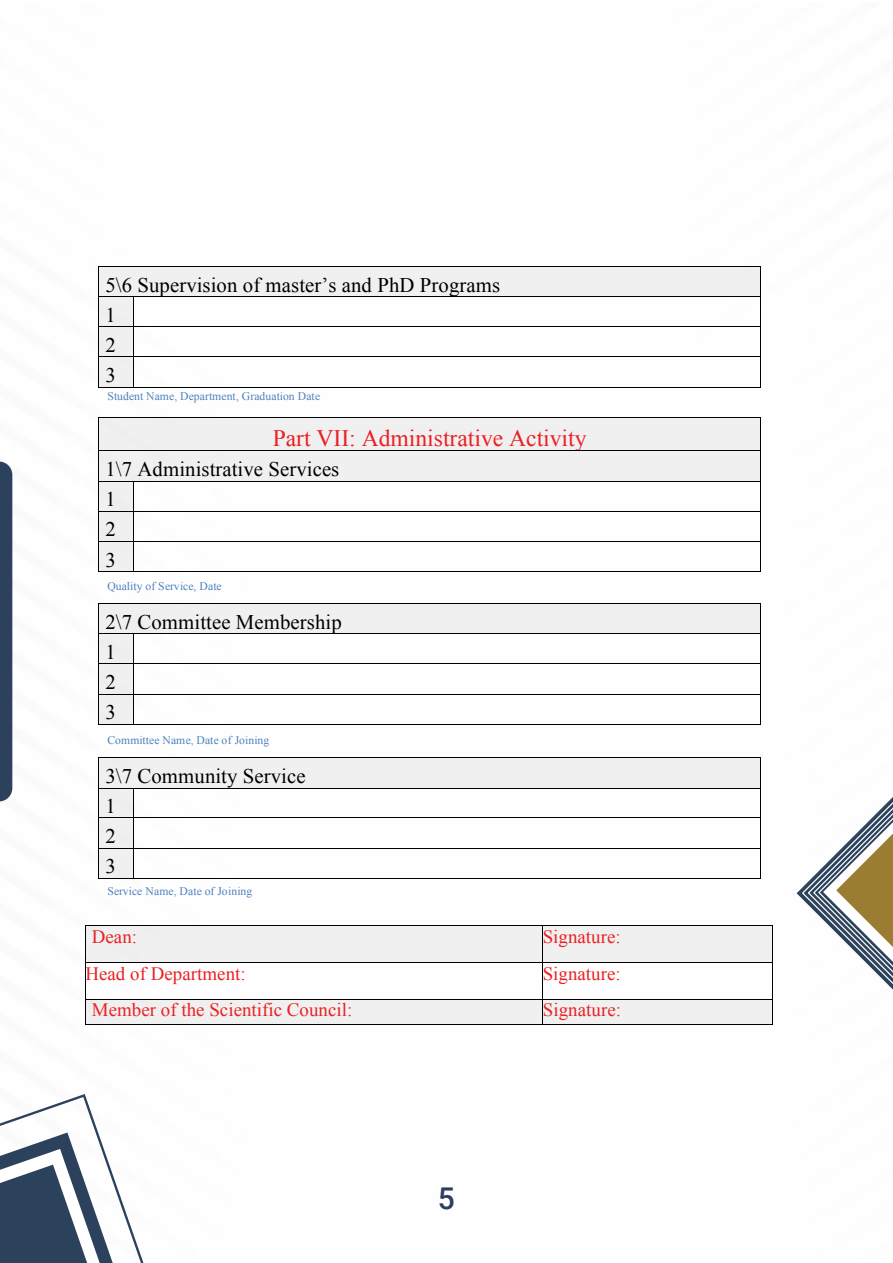
<style>
.page{position:relative;width:893px;height:1263px;background:#fff}
.page>*{position:absolute;margin:0;border:0;box-sizing:border-box;transform-origin:0 0}
.t1{font:500 30px "Roboto";color:#2f3e60}
.t2{font:23.55px "Times New Roman";color:#ed2024}
.t3{font:20.7px/30.2px "Times New Roman";letter-spacing:.005em;color:#000}
.t4{font:18.9px "Times New Roman";letter-spacing:.005em;color:#ed2024}
.t5{font:11.7px "Times New Roman";letter-spacing:.015em;color:#4e81be}
</style>
<div class="page">
<div style="left:0;top:461px;width:12px;height:340px;background:#2c425c"></div>
<svg style="left:796px;top:797px;width:97px;height:193px"></svg>
<svg style="left:0;top:1094px;width:144px;height:169px"></svg>
<div style="left:99px;top:267px;width:662px;height:29px;background:#f1f1f1"></div>
<hr style="left:99px;top:266px;width:662px;height:1px;background:#000">
<div style="left:99px;top:297px;width:34px;height:29px;background:#f1f1f1"></div>
<hr style="left:99px;top:296px;width:34px;height:1px;background:#000">
<hr style="left:134px;top:296px;width:627px;height:1px;background:#000">
<div style="left:99px;top:327px;width:34px;height:30px;background:#f1f1f1"></div>
<svg style="left:98px;top:266px;width:1px;height:61px"></svg>
<hr style="left:99px;top:326px;width:34px;height:1px;background:#000">
<svg style="left:133px;top:296px;width:1px;height:31px"></svg>
<hr style="left:134px;top:326px;width:627px;height:1px;background:#000">
<hr style="left:98px;top:327px;width:1px;height:30px;background:#000">
<hr style="left:133px;top:327px;width:1px;height:30px;background:#000">
<hr style="left:761px;top:327px;width:1px;height:30px;background:#000">
<div style="left:99px;top:357px;width:34px;height:30px;background:#f1f1f1"></div>
<hr style="left:99px;top:357px;width:34px;height:1px;background:#000">
<hr style="left:134px;top:357px;width:627px;height:1px;background:#000">
<hr style="left:98px;top:357px;width:1px;height:30px;background:#000">
<hr style="left:99px;top:387px;width:34px;height:1px;background:#000">
<hr style="left:133px;top:357px;width:1px;height:30px;background:#000">
<hr style="left:134px;top:387px;width:627px;height:1px;background:#000">
<hr style="left:761px;top:357px;width:1px;height:30px;background:#000">
<div style="left:99px;top:418px;width:662px;height:33px;background:#f1f1f1"></div>
<hr style="left:99px;top:418px;width:662px;height:1px;background:#000">
<hr style="left:98px;top:418px;width:1px;height:33px;background:#000">
<hr style="left:761px;top:418px;width:1px;height:33px;background:#000">
<div style="left:99px;top:451px;width:662px;height:30px;background:#f1f1f1"></div>
<hr style="left:99px;top:451px;width:662px;height:1px;background:#000">
<hr style="left:98px;top:451px;width:1px;height:30px;background:#000">
<hr style="left:761px;top:451px;width:1px;height:30px;background:#000">
<div style="left:99px;top:481px;width:34px;height:30px;background:#f1f1f1"></div>
<hr style="left:99px;top:481px;width:34px;height:1px;background:#000">
<hr style="left:134px;top:481px;width:627px;height:1px;background:#000">
<hr style="left:98px;top:481px;width:1px;height:30px;background:#000">
<hr style="left:133px;top:481px;width:1px;height:30px;background:#000">
<hr style="left:761px;top:481px;width:1px;height:30px;background:#000">
<div style="left:99px;top:512px;width:34px;height:29px;background:#f1f1f1"></div>
<hr style="left:99px;top:511px;width:34px;height:1px;background:#000">
<hr style="left:134px;top:511px;width:627px;height:1px;background:#000">
<div style="left:99px;top:542px;width:34px;height:29px;background:#f1f1f1"></div>
<hr style="left:99px;top:541px;width:34px;height:1px;background:#000">
<hr style="left:134px;top:541px;width:627px;height:1px;background:#000">
<svg style="left:98px;top:511px;width:1px;height:61px"></svg>
<hr style="left:99px;top:571px;width:34px;height:1px;background:#000">
<svg style="left:133px;top:511px;width:1px;height:61px"></svg>
<hr style="left:134px;top:571px;width:627px;height:1px;background:#000">
<div style="left:99px;top:604px;width:662px;height:29px;background:#f1f1f1"></div>
<hr style="left:99px;top:603px;width:662px;height:1px;background:#000">
<div style="left:99px;top:634px;width:34px;height:29px;background:#f1f1f1"></div>
<hr style="left:99px;top:633px;width:34px;height:1px;background:#000">
<hr style="left:134px;top:633px;width:627px;height:1px;background:#000">
<div style="left:99px;top:664px;width:34px;height:30px;background:#f1f1f1"></div>
<svg style="left:98px;top:603px;width:1px;height:61px"></svg>
<hr style="left:99px;top:663px;width:34px;height:1px;background:#000">
<svg style="left:133px;top:633px;width:1px;height:31px"></svg>
<hr style="left:134px;top:663px;width:627px;height:1px;background:#000">
<hr style="left:98px;top:664px;width:1px;height:30px;background:#000">
<hr style="left:133px;top:664px;width:1px;height:30px;background:#000">
<hr style="left:761px;top:664px;width:1px;height:30px;background:#000">
<div style="left:99px;top:694px;width:34px;height:30px;background:#f1f1f1"></div>
<hr style="left:99px;top:694px;width:34px;height:1px;background:#000">
<hr style="left:134px;top:694px;width:627px;height:1px;background:#000">
<hr style="left:98px;top:694px;width:1px;height:30px;background:#000">
<hr style="left:99px;top:724px;width:34px;height:1px;background:#000">
<hr style="left:133px;top:694px;width:1px;height:30px;background:#000">
<hr style="left:134px;top:724px;width:627px;height:1px;background:#000">
<hr style="left:761px;top:694px;width:1px;height:30px;background:#000">
<div style="left:99px;top:758px;width:662px;height:30px;background:#f1f1f1"></div>
<hr style="left:99px;top:757px;width:662px;height:1px;background:#000">
<hr style="left:98px;top:758px;width:1px;height:30px;background:#000">
<hr style="left:761px;top:758px;width:1px;height:30px;background:#000">
<div style="left:99px;top:788px;width:34px;height:30px;background:#f1f1f1"></div>
<hr style="left:99px;top:788px;width:34px;height:1px;background:#000">
<hr style="left:134px;top:788px;width:627px;height:1px;background:#000">
<hr style="left:98px;top:788px;width:1px;height:30px;background:#000">
<hr style="left:133px;top:788px;width:1px;height:30px;background:#000">
<hr style="left:761px;top:788px;width:1px;height:30px;background:#000">
<div style="left:99px;top:818px;width:34px;height:30px;background:#f1f1f1"></div>
<hr style="left:99px;top:818px;width:34px;height:1px;background:#000">
<hr style="left:134px;top:818px;width:627px;height:1px;background:#000">
<hr style="left:98px;top:818px;width:1px;height:30px;background:#000">
<hr style="left:133px;top:818px;width:1px;height:30px;background:#000">
<hr style="left:761px;top:818px;width:1px;height:30px;background:#000">
<div style="left:99px;top:848px;width:34px;height:30px;background:#f1f1f1"></div>
<hr style="left:99px;top:848px;width:34px;height:1px;background:#000">
<hr style="left:134px;top:848px;width:627px;height:1px;background:#000">
<hr style="left:98px;top:848px;width:1px;height:30px;background:#000">
<hr style="left:99px;top:878px;width:34px;height:1px;background:#000">
<hr style="left:133px;top:848px;width:1px;height:30px;background:#000">
<hr style="left:134px;top:878px;width:627px;height:1px;background:#000">
<hr style="left:761px;top:848px;width:1px;height:30px;background:#000">
<div style="left:85px;top:926px;width:457px;height:36px;background:#f1f1f1"></div>
<div style="left:543px;top:926px;width:229px;height:36px;background:#f1f1f1"></div>
<hr style="left:85px;top:925px;width:457px;height:1px;background:#000">
<hr style="left:543px;top:925px;width:229px;height:1px;background:#000">
<hr style="left:85px;top:926px;width:1px;height:36px;background:#000">
<hr style="left:542px;top:926px;width:1px;height:36px;background:#000">
<hr style="left:772px;top:926px;width:1px;height:36px;background:#000">
<hr style="left:85px;top:962px;width:457px;height:1px;background:#000">
<hr style="left:543px;top:962px;width:229px;height:1px;background:#000">
<hr style="left:85px;top:963px;width:1px;height:36px;background:#000">
<hr style="left:542px;top:963px;width:1px;height:36px;background:#000">
<hr style="left:772px;top:963px;width:1px;height:36px;background:#000">
<div style="left:85px;top:999px;width:457px;height:25px;background:#f1f1f1"></div>
<div style="left:543px;top:999px;width:229px;height:25px;background:#f1f1f1"></div>
<hr style="left:85px;top:999px;width:457px;height:1px;background:#000">
<hr style="left:543px;top:999px;width:229px;height:1px;background:#000">
<svg style="left:85px;top:1000px;width:1px;height:24px"></svg>
<hr style="left:85px;top:1024px;width:457px;height:1px;background:#000">
<svg style="left:542px;top:999px;width:1px;height:26px"></svg>
<hr style="left:543px;top:1024px;width:229px;height:1px;background:#000">
<svg style="left:772px;top:999px;width:1px;height:26px"></svg>
<p class="t3" style="left:105px;top:269px;width:396px">5\6 Supervision of master’s and PhD Programs<br>1<br>2<br>3</p>
<p class="t5" style="left:107px;top:388px;width:214px">Student Name, Department, Graduation Date</p>
<p class="t2" style="left:273px;top:422px;width:315px">Part VII: Administrative Activity</p>
<p class="t3" style="left:105px;top:454px;width:236px">1\7 Administrative Services<br>1<br>2<br>3</p>
<p class="t5" style="left:107px;top:578px;width:116px">Quality of Service, Date</p>
<p class="t3" style="left:105px;top:606px;width:238px">2\7 Committee Membership<br>1<br>2<br>3</p>
<p class="t5" style="left:107px;top:733px;width:163px">Committee Name, Date of Joining</p>
<p class="t3" style="left:105px;top:761px;width:202px">3\7 Community Service<br>1<br>2<br>3</p>
<p class="t5" style="left:107px;top:883px;width:146px">Service Name, Date of Joining</p>
<p class="t4" style="left:92px;top:924px;width:47px">Dean:</p>
<p class="t4" style="left:543px;top:924px;width:80px">Signature:</p>
<p class="t4" style="left:85px;top:960px;width:162px">Head of Department:</p>
<p class="t4" style="left:543px;top:960px;width:80px">Signature:</p>
<p class="t4" style="left:92px;top:997px;width:262px">Member of the Scientific Council:</p>
<p class="t4" style="left:543px;top:997px;width:80px">Signature:</p>
<h1 class="t1" style="left:438px;top:1177px;width:19px">5</h1>
</div>
